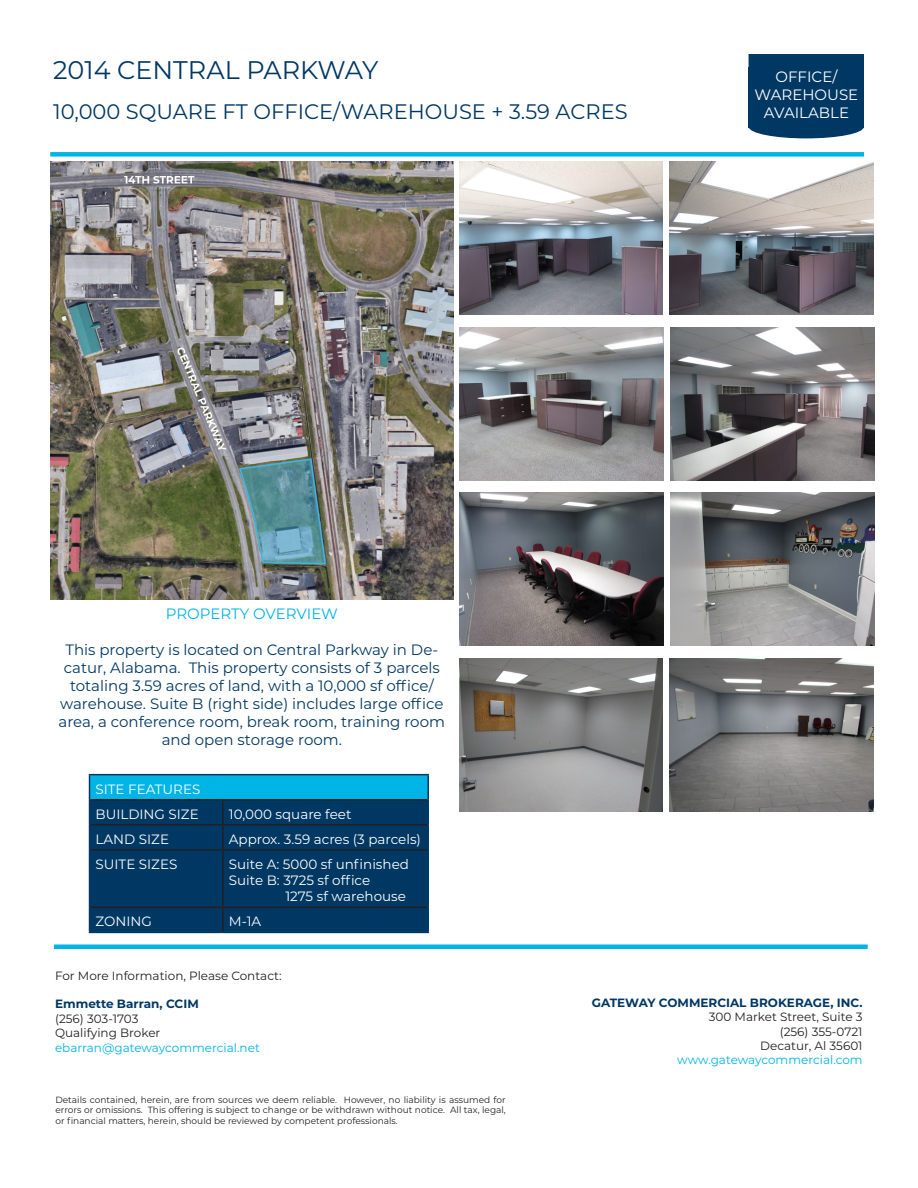
<style>
.page{position:relative;width:918px;height:1188px;background:#fff}
.page>*{position:absolute;margin:0;border:0;box-sizing:border-box;transform-origin:0 0}
.t1{font:25.5px "Montserrat";color:#003864}
.t2{font:21px "Montserrat";color:#003864}
.t3{font:15px/18px "Montserrat";color:#003864;text-align:center}
.t4{font:15px "Montserrat";color:#fff}
.t5{font:15px "Montserrat";letter-spacing:-.005em;color:#00b5e6}
.t6{font:13.5px "Montserrat";color:#fff}
.t7{font:12px/14.4px "Montserrat";color:#231f20}
.t8{font:12px "Montserrat";color:#00b5e6}
.t9{font:700 12px "Montserrat";color:#003864}
.t10{font:9px/10.8px "Montserrat";color:#231f20;text-align:justify}
</style>
<div class="page">
<div style="left:749px;top:54px;width:115px;height:73px;background:#003864"></div>
<div style="left:749px;top:115px;width:114px;height:23px;background:#003864;border-radius:50%"></div>
<div style="left:749px;top:114px;width:115px;height:24px;border:2px solid #003864;border-radius:50%"></div>
<div style="left:749px;top:67px;width:115px;height:61px;background:#003864"></div>
<div style="left:90px;top:775px;width:338px;height:25px;background:#00b5e6"></div>
<div style="left:90px;top:800px;width:337px;height:132px;background:#003864"></div>
<hr style="left:89px;top:774px;width:134px;height:1px;background:#003864">
<hr style="left:223px;top:774px;width:206px;height:1px;background:#003864">
<hr style="left:427px;top:775px;width:2px;height:25px;background:#003864">
<hr style="left:427px;top:800px;width:2px;height:25px;background:#003864">
<svg style="left:89px;top:775px;width:1px;height:75px"></svg>
<hr style="left:427px;top:825px;width:2px;height:25px;background:#003864">
<hr style="left:89px;top:850px;width:1px;height:57px;background:#003864">
<hr style="left:427px;top:850px;width:2px;height:57px;background:#003864">
<svg style="left:89px;top:907px;width:1px;height:25px"></svg>
<hr style="left:427px;top:907px;width:2px;height:25px;background:#003864">
<hr style="left:89px;top:932px;width:134px;height:1px;background:#003864">
<hr style="left:223px;top:932px;width:206px;height:1px;background:#003864">
<hr style="left:90px;top:799px;width:133px;height:1px;background:#231f20">
<hr style="left:223px;top:799px;width:204px;height:1px;background:#231f20">
<hr style="left:222px;top:800px;width:2px;height:24px;background:#231f20">
<hr style="left:90px;top:824px;width:133px;height:2px;background:#231f20">
<hr style="left:223px;top:824px;width:204px;height:2px;background:#231f20">
<hr style="left:222px;top:826px;width:2px;height:23px;background:#231f20">
<hr style="left:90px;top:849px;width:133px;height:2px;background:#231f20">
<hr style="left:223px;top:849px;width:204px;height:2px;background:#231f20">
<hr style="left:222px;top:851px;width:2px;height:56px;background:#231f20">
<hr style="left:90px;top:907px;width:133px;height:1px;background:#231f20">
<hr style="left:223px;top:907px;width:204px;height:1px;background:#231f20">
<hr style="left:222px;top:908px;width:2px;height:24px;background:#231f20">
<div style="left:50px;top:152px;width:814px;height:5px;background:#00b5e6"></div>
<div style="left:54px;top:944px;width:814px;height:5px;background:#00b5e6"></div>
<img style="left:50px;top:162px;width:403px;height:437px">
<img style="left:459px;top:162px;width:204px;height:153px">
<img style="left:460px;top:327px;width:204px;height:153px">
<img style="left:460px;top:493px;width:204px;height:153px">
<img style="left:459px;top:659px;width:204px;height:153px">
<img style="left:670px;top:162px;width:204px;height:153px">
<img style="left:670px;top:327px;width:204px;height:153px">
<img style="left:670px;top:493px;width:204px;height:153px">
<img style="left:670px;top:659px;width:204px;height:153px">
<p class="t1" style="left:53px;top:53px;width:326px">2014 CENTRAL PARKWAY</p>
<p class="t2" style="left:53px;top:97px;width:576px">10,000 SQUARE FT OFFICE/WAREHOUSE + 3.59 ACRES</p>
<p class="t4" style="left:776px;top:66px;width:63px">OFFICE/</p>
<p class="t4" style="left:755px;top:84px;width:105px">WAREHOUSE</p>
<p class="t4" style="left:764px;top:102px;width:87px">AVAILABLE</p>
<p class="t5" style="left:166px;top:603px;width:174px">PROPERTY OVERVIEW</p>
<p class="t3" style="left:59px;top:640px;width:388px">This property is located on Central Parkway in De&shy;catur, Alabama. This property consists of 3 parcels totaling 3.59 acres of land, with a 10,000 sf office/ warehouse. Suite B (right side) includes large office area, a conference room, break room, training room and open storage room.</p>
<p class="t6" style="left:96px;top:780px;width:106px">SITE FEATURES</p>
<p class="t6" style="left:96px;top:805px;width:105px">BUILDING SIZE</p>
<p class="t6" style="left:229px;top:805px;width:124px">10,000 square feet</p>
<p class="t6" style="left:96px;top:830px;width:75px">LAND SIZE</p>
<p class="t6" style="left:229px;top:830px;width:194px">Approx. 3.59 acres (3 parcels)</p>
<p class="t6" style="left:96px;top:855px;width:83px">SUITE SIZES</p>
<p class="t6" style="left:229px;top:855px;width:182px">Suite A: 5000 sf unfinished</p>
<p class="t6" style="left:229px;top:871px;width:143px">Suite B: 3725 sf office</p>
<p class="t6" style="left:285px;top:887px;width:122px">1275 sf warehouse</p>
<p class="t6" style="left:96px;top:912px;width:58px">ZONING</p>
<p class="t6" style="left:229px;top:912px;width:34px">M-1A</p>
<h3 class="t7" style="left:55px;top:968px;width:228px">For More Information, Please Contact:</h3>
<h3 class="t9" style="left:55px;top:996px;width:145px">Emmette Barran, CCIM</h3>
<h3 class="t7" style="left:55px;top:1011px;width:107px">(256) 303-1703<br>Qualifying Broker</h3>
<h3 class="t8" style="left:55px;top:1039px;width:206px">ebarran@gatewaycommercial.net</h3>
<p class="t10" style="left:55px;top:1094px;width:452px">Details contained, herein, are from sources we deem reliable. However, no liability is assumed for errors or omissions. This offering is subject to change or be withdrawn without notice. All tax, legal, or financial matters, herein, should be reviewed by competent professionals.</p>
<h3 class="t9" style="left:592px;top:994px;width:272px">GATEWAY COMMERCIAL BROKERAGE, INC.</h3>
<h3 class="t7" style="left:709px;top:1009px;width:155px;text-align:right">300 Market Street, Suite 3 (256) 355-0721<br>Decatur, Al 35601</h3>
<h3 class="t8" style="left:677px;top:1052px;width:187px">www.gatewaycommercial.com</h3>
</div>
